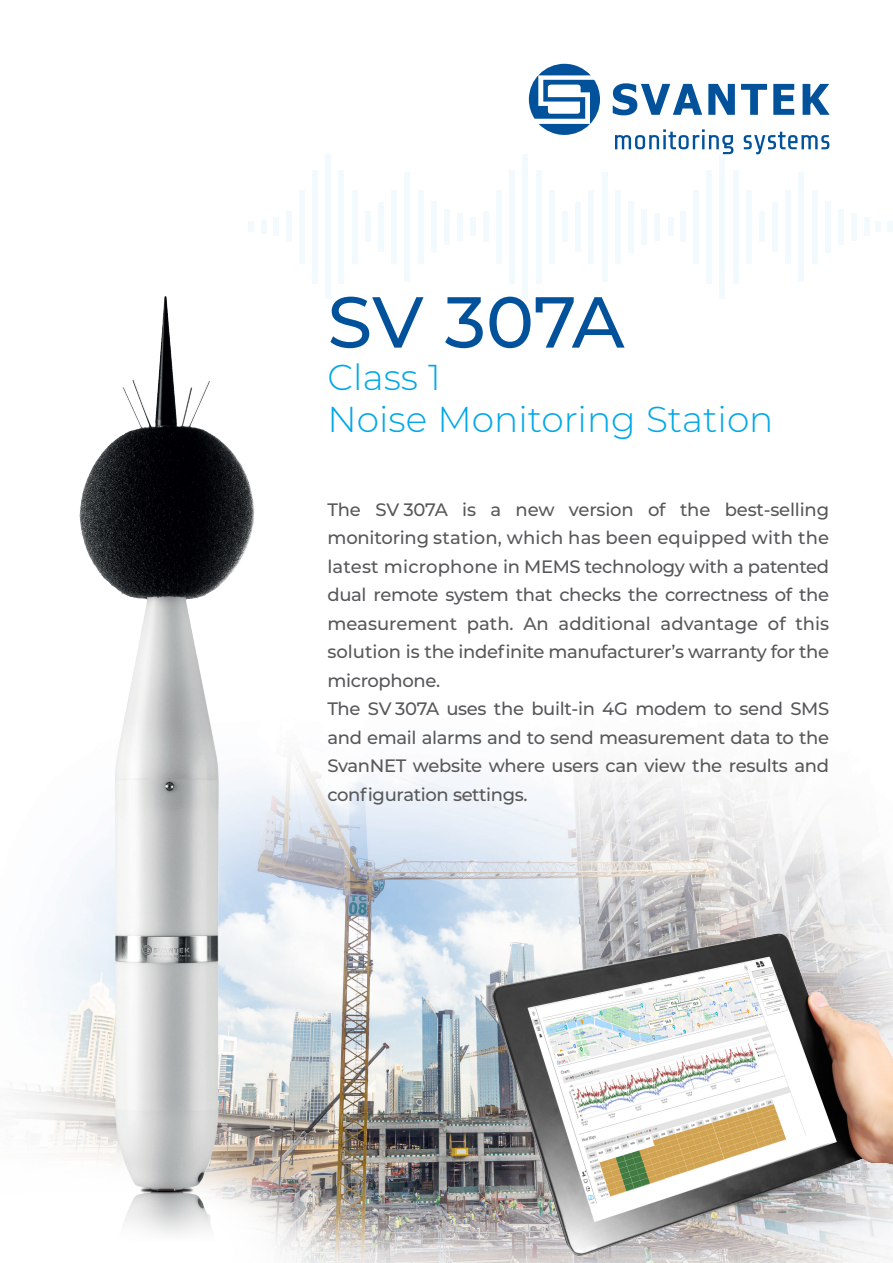
<style>
.page{position:relative;width:893px;height:1263px;background:#fff}
.page>*{position:absolute;margin:0;border:0;box-sizing:border-box;transform-origin:0 0}
.t1{font:500 72px "Montserrat";letter-spacing:-.005em;color:#01529b}
.t2{font:300 36px "Montserrat";color:#00a8e7}
.lead_1_strona{font:500 18px/28.5px "Montserrat";letter-spacing:-.02em;color:#57585a;text-align:justify}
</style>
<div class="page">
<div style="left:483px;top:211px;width:6px;height:31px;background:#f3fafd"></div>
<div style="left:496px;top:190px;width:6px;height:73px;background:#f3fafd"></div>
<div style="left:509px;top:170px;width:6px;height:113px;background:#f3fafd"></div>
<div style="left:522px;top:154px;width:6px;height:145px;background:#f3fafd"></div>
<div style="left:562px;top:211px;width:6px;height:31px;background:#f3fafd"></div>
<div style="left:549px;top:190px;width:6px;height:73px;background:#f3fafd"></div>
<div style="left:536px;top:170px;width:6px;height:113px;background:#f3fafd"></div>
<div style="left:575px;top:202px;width:6px;height:49px;background:#f3fafd"></div>
<div style="left:588px;top:190px;width:6px;height:73px;background:#f3fafd"></div>
<div style="left:602px;top:172px;width:6px;height:109px;background:#f3fafd"></div>
<div style="left:615px;top:190px;width:6px;height:73px;background:#f3fafd"></div>
<div style="left:628px;top:201px;width:6px;height:51px;background:#f3fafd"></div>
<div style="left:641px;top:209px;width:6px;height:35px;background:#f3fafd"></div>
<div style="left:654px;top:213px;width:6px;height:27px;background:#f3fafd"></div>
<div style="left:668px;top:217px;width:6px;height:19px;background:#f3fafd"></div>
<div style="left:680px;top:211px;width:6px;height:31px;background:#f3fafd"></div>
<div style="left:693px;top:190px;width:6px;height:73px;background:#f3fafd"></div>
<div style="left:706px;top:170px;width:6px;height:113px;background:#f3fafd"></div>
<div style="left:719px;top:154px;width:6px;height:145px;background:#f3fafd"></div>
<div style="left:759px;top:211px;width:6px;height:31px;background:#f3fafd"></div>
<div style="left:746px;top:190px;width:6px;height:73px;background:#f3fafd"></div>
<div style="left:732px;top:170px;width:6px;height:113px;background:#f3fafd"></div>
<div style="left:772px;top:202px;width:6px;height:49px;background:#f3fafd"></div>
<div style="left:785px;top:190px;width:6px;height:73px;background:#f3fafd"></div>
<div style="left:798px;top:172px;width:6px;height:109px;background:#f3fafd"></div>
<div style="left:812px;top:190px;width:6px;height:73px;background:#f3fafd"></div>
<div style="left:825px;top:201px;width:6px;height:51px;background:#f3fafd"></div>
<div style="left:838px;top:209px;width:6px;height:35px;background:#f3fafd"></div>
<div style="left:851px;top:213px;width:6px;height:27px;background:#f3fafd"></div>
<div style="left:864px;top:217px;width:6px;height:19px;background:#f3fafd"></div>
<div style="left:286px;top:211px;width:6px;height:31px;background:#f3fafd"></div>
<div style="left:299px;top:190px;width:6px;height:73px;background:#f3fafd"></div>
<div style="left:312px;top:170px;width:6px;height:113px;background:#f3fafd"></div>
<div style="left:325px;top:154px;width:6px;height:145px;background:#f3fafd"></div>
<div style="left:365px;top:211px;width:6px;height:31px;background:#f3fafd"></div>
<div style="left:352px;top:190px;width:6px;height:73px;background:#f3fafd"></div>
<div style="left:338px;top:170px;width:6px;height:113px;background:#f3fafd"></div>
<div style="left:378px;top:202px;width:6px;height:49px;background:#f3fafd"></div>
<div style="left:391px;top:190px;width:6px;height:73px;background:#f3fafd"></div>
<div style="left:404px;top:172px;width:6px;height:109px;background:#f3fafd"></div>
<div style="left:418px;top:190px;width:6px;height:73px;background:#f3fafd"></div>
<div style="left:431px;top:201px;width:6px;height:51px;background:#f3fafd"></div>
<div style="left:444px;top:209px;width:6px;height:35px;background:#f3fafd"></div>
<div style="left:457px;top:213px;width:6px;height:27px;background:#f3fafd"></div>
<div style="left:470px;top:217px;width:6px;height:19px;background:#f3fafd"></div>
<div style="left:273px;top:217px;width:6px;height:19px;background:#f3fafd"></div>
<div style="left:261px;top:220px;width:6px;height:13px;background:#f3fafd"></div>
<div style="left:248px;top:221px;width:6px;height:11px;background:#f3fafd"></div>
<div style="left:875px;top:221px;width:6px;height:11px;background:#f3fafd"></div>
<div style="left:887px;top:221px;width:6px;height:11px;background:#f3fafd"></div>
<img style="left:15px;top:756px;width:438px;height:507px">
<svg style="left:529px;top:64px;width:71px;height:71px"></svg>
<svg style="left:613px;top:83px;width:216px;height:32px"></svg>
<svg style="left:615px;top:129px;width:118px;height:25px"></svg>
<svg style="left:744px;top:132px;width:85px;height:22px"></svg>
<img style="left:453px;top:765px;width:440px;height:498px">
<svg style="left:15px;top:1128px;width:303px;height:135px"></svg>
<img style="left:70px;top:296px;width:195px;height:967px">
<p class="t1" style="left:327px;top:272px;width:298px">SV 307A</p>
<p class="t2" style="left:327px;top:352px;width:115px">Class 1</p>
<p class="t2" style="left:327px;top:394px;width:448px">Noise Monitoring Station</p>
<p class="lead_1_strona" style="left:327px;top:495px;width:503px">The SV 307A is a new version of the best-selling monitoring station, which has been equipped with the latest microphone in MEMS technology with a patented dual remote system that checks the correctness of the measurement path. An additional advantage of this solution is the indefinite manufacturer’s warranty for the microphone.</p>
<p class="lead_1_strona" style="left:327px;top:694px;width:503px">The SV 307A uses the built-in 4G modem to send SMS and email alarms and to send measurement data to the SvanNET website where users can view the results and configuration settings.</p>
</div>
